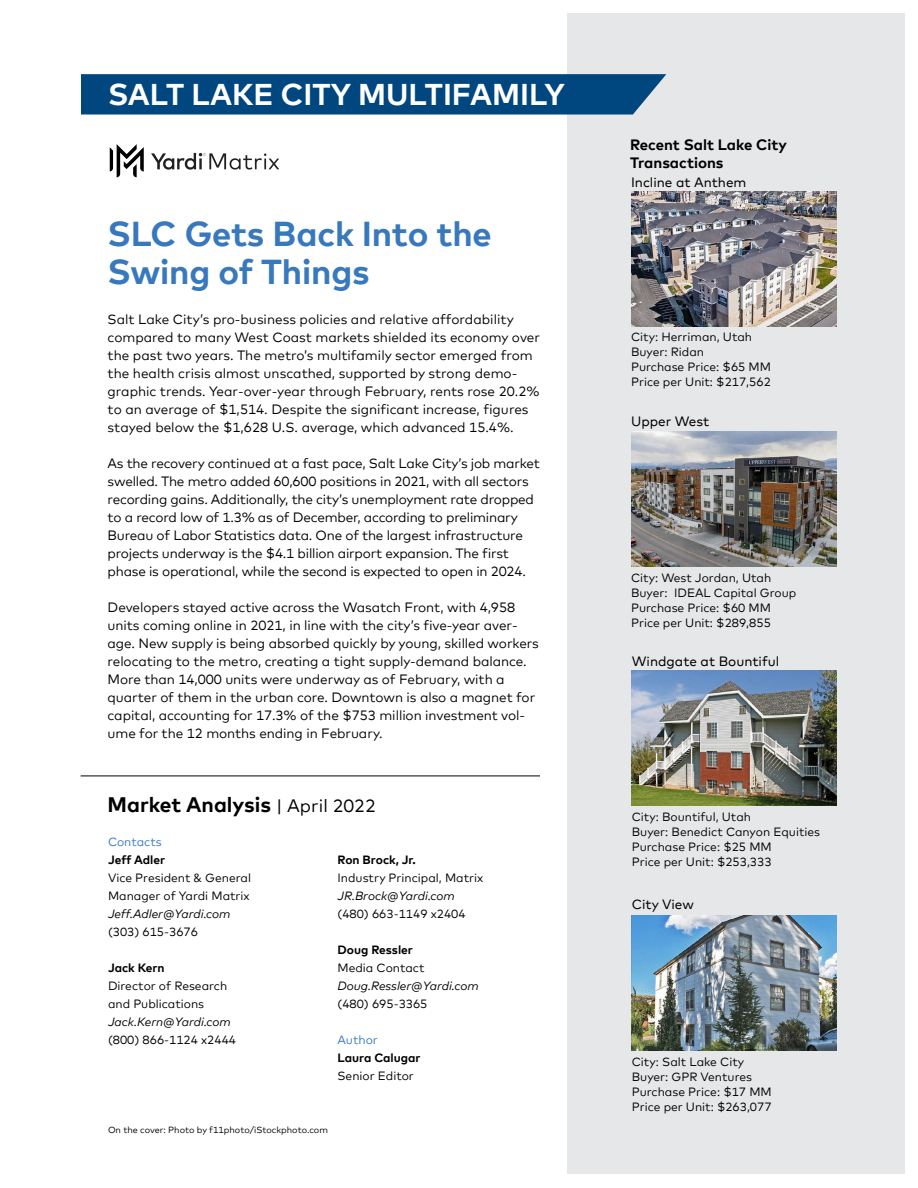
<style>
.page{position:relative;width:918px;height:1188px;background:#fff}
.page>*{position:absolute;margin:0;border:0;box-sizing:border-box;transform-origin:0 0}
.t1{font:700 34.5px/39px "Mark Offc Pro";letter-spacing:-.005em;color:#3879be}
.t2{font:700 30px "Mark Offc Pro";color:#fff}
.t3{font:700 21px "Mark Offc Pro";color:#000}
.t4{font:700 15px/18px "Mark Offc Pro";color:#000}
.t5{font:13.5px/18px "Mark Offc Pro";letter-spacing:-.005em;color:#000}
.t6{font:13.5px "Mark Offc Pro";color:#000}
.t7{font:12px/15px "Mark Offc Pro";color:#000}
.t8{font:italic 12px "Mark Offc Pro";color:#000}
.t9{font:700 12px "Mark Offc Pro";color:#000}
.t10{font:12px "Mark Offc Pro";color:#3879be}
.t11{font:9px "Mark Offc Pro";color:#000}
.s1{font-weight:400;font-size:18px}
</style>
<div class="page">
<svg style="left:151px;top:153px;width:128px;height:17px"></svg>
<svg style="left:110px;top:144px;width:34px;height:33px"></svg>
<div style="left:567px;top:14px;width:337px;height:1160px;background:#e6e7e8"></div>
<img style="left:632px;top:670px;width:205px;height:135px">
<img style="left:632px;top:915px;width:205px;height:135px">
<img style="left:631px;top:191px;width:205px;height:135px">
<img style="left:631px;top:432px;width:205px;height:135px">
<hr style="left:81px;top:776px;width:459px;height:1px;background:#000">
<svg style="left:81px;top:74px;width:585px;height:41px;background:#094c83"></svg>
<h2 class="t2" style="left:108px;top:71px;width:458px">SALT LAKE CITY MULTIFAMILY</h2>
<h1 class="t1" style="left:108px;top:211px;width:386px">SLC Gets Back Into the<br>Swing of Things</h1>
<p class="t5" style="left:108px;top:309px;width:434px">Salt Lake City’s pro-business policies and relative affordability compared to many West Coast markets shielded its economy over the past two years. The metro’s multifamily sector emerged from the health crisis almost unscathed, supported by strong demo&shy;graphic trends. Year-over-year through February, rents rose 20.2% to an average of $1,514. Despite the significant increase, figures stayed below the $1,628 U.S. average, which advanced 15.4%.</p>
<p class="t5" style="left:108px;top:453px;width:434px">As the recovery continued at a fast pace, Salt Lake City’s job market swelled. The metro added 60,600 positions in 2021, with all sectors recording gains. Additionally, the city’s unemployment rate dropped to a record low of 1.3% as of December, according to preliminary Bureau of Labor Statistics data. One of the largest infrastructure projects underway is the $4.1 billion airport expansion. The first phase is operational, while the second is expected to open in 2024.</p>
<p class="t5" style="left:108px;top:597px;width:433px">Developers stayed active across the Wasatch Front, with 4,958 units coming online in 2021, in line with the city’s five-year aver&shy;age. New supply is being absorbed quickly by young, skilled workers relocating to the metro, creating a tight supply-demand balance.<br>More than 14,000 units were underway as of February, with a quarter of them in the urban core. Downtown is also a magnet for capital, accounting for 17.3% of the $753 million investment vol&shy;ume for the 12 months ending in February.</p>
<h3 class="t3" style="left:108px;top:788px;width:270px">Market Analysis <span class="s1">| April 2022</span></h3>
<p class="t10" style="left:108px;top:833px;width:55px">Contacts</p>
<p class="t9" style="left:108px;top:851px;width:59px">Jeff Adler</p>
<p class="t7" style="left:108px;top:868px;width:145px;line-height:18px">Vice President &amp; General<br>Manager of Yardi Matrix</p>
<p class="t8" style="left:108px;top:905px;width:124px">Jeff.Adler@Yardi.com</p>
<p class="t7" style="left:108px;top:923px;width:92px">(303) 615-3676</p>
<p class="t9" style="left:108px;top:959px;width:58px">Jack Kern</p>
<p class="t7" style="left:108px;top:976px;width:121px;line-height:18px">Director of Research and Publications</p>
<p class="t8" style="left:108px;top:1013px;width:124px">Jack.Kern@Yardi.com</p>
<p class="t7" style="left:108px;top:1031px;width:130px">(800) 866-1124 x2444</p>
<p class="t9" style="left:338px;top:851px;width:80px">Ron Brock, Jr.</p>
<p class="t7" style="left:338px;top:869px;width:147px">Industry Principal, Matrix</p>
<p class="t8" style="left:338px;top:887px;width:119px">JR.Brock@Yardi.com</p>
<p class="t7" style="left:338px;top:905px;width:130px">(480) 663-1149 x2404</p>
<p class="t9" style="left:338px;top:941px;width:77px">Doug Ressler</p>
<p class="t7" style="left:338px;top:959px;width:89px">Media Contact</p>
<p class="t8" style="left:338px;top:977px;width:143px">Doug.Ressler@Yardi.com</p>
<p class="t7" style="left:338px;top:995px;width:92px">(480) 695-3365</p>
<p class="t10" style="left:338px;top:1031px;width:42px">Author</p>
<p class="t9" style="left:338px;top:1049px;width:85px">Laura Calugar</p>
<p class="t7" style="left:338px;top:1067px;width:78px">Senior Editor</p>
<p class="t11" style="left:108px;top:1123px;width:221px">On the cover: Photo by f11photo/iStockphoto.com</p>
<p class="t4" style="left:630px;top:135px;width:158px">Recent Salt Lake City<br>Transactions</p>
<p class="t6" style="left:631px;top:172px;width:117px">Incline at Anthem</p>
<p class="t7" style="left:631px;top:328px;width:142px">City: Herriman, Utah<br>Buyer: Ridan<br>Purchase Price: $65 MM<br>Price per Unit: $217,562</p>
<p class="t6" style="left:631px;top:411px;width:80px">Upper West</p>
<p class="t7" style="left:631px;top:570px;width:167px">City: West Jordan, Utah<br>Buyer: IDEAL Capital Group<br>Purchase Price: $60 MM<br>Price per Unit: $289,855</p>
<p class="t6" style="left:632px;top:651px;width:149px">Windgate at Bountiful</p>
<p class="t7" style="left:632px;top:808px;width:190px">City: Bountiful, Utah<br>Buyer: Benedict Canyon Equities<br>Purchase Price: $25 MM<br>Price per Unit: $253,333</p>
<p class="t6" style="left:632px;top:894px;width:64px">City View</p>
<p class="t7" style="left:632px;top:1053px;width:142px">City: Salt Lake City<br>Buyer: GPR Ventures<br>Purchase Price: $17 MM<br>Price per Unit: $263,077</p>
</div>
